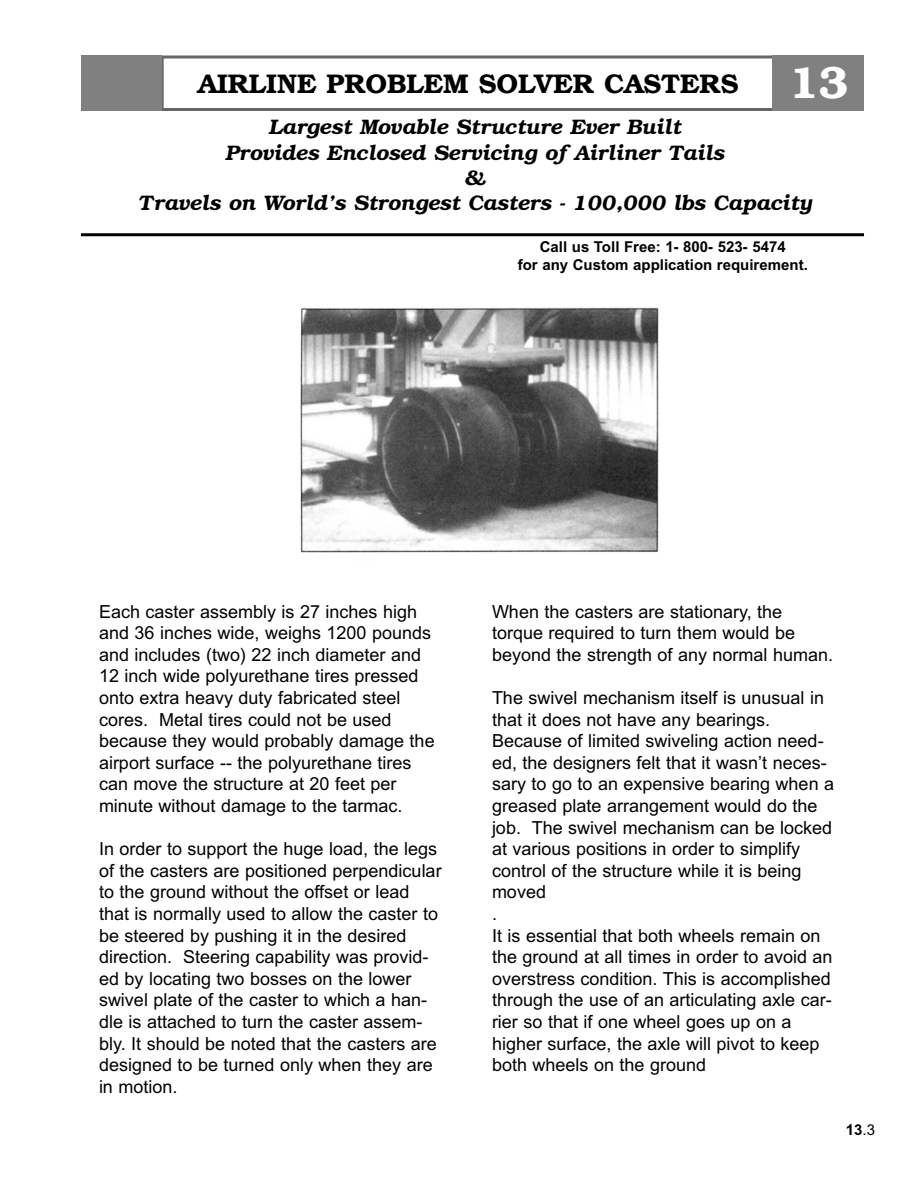
<style>
.page{position:relative;width:918px;height:1188px;background:#fff}
.page>*{position:absolute;margin:0;border:0;box-sizing:border-box;transform-origin:0 0}
.t1{font:600 27px "Bookman";color:#000}
.t2{font:italic 600 21px/25.2px "Bookman";color:#000;text-align:center}
.t3{font:18px/21.6px "Arial";color:#000}
.t4{font:700 15px/18px "Arial";color:#000;text-align:center}
.s1{font-size:45px;color:#fff}
.s2{font-weight:400}
</style>
<div class="page">
<svg style="left:81px;top:55px;width:783px;height:498px"></svg>
<h1 class="t1" style="left:198px;top:68px;width:652px">AIRLINE PROBLEM SOLVER CASTERS <span class="s1">13</span></h1>
<p class="t2" style="left:138px;top:114px;width:675px">Largest Movable Structure Ever Built<br>Provides Enclosed Servicing of Airliner Tails<br>&amp;<br>Travels on World’s Strongest Casters - 100,000 lbs Capacity</p>
<p class="t4" style="left:518px;top:238px;width:292px">Call us Toll Free: 1- 800- 523- 5474<br>for any Custom application requirement.</p>
<p class="t3" style="left:99px;top:601px;width:337px">Each caster assembly is 27 inches high and 36 inches wide, weighs 1200 pounds and includes (two) 22 inch diameter and 12 inch wide polyurethane tires pressed onto extra heavy duty fabricated steel cores. Metal tires could not be used because they would probably damage the airport surface -- the polyurethane tires can move the structure at 20 feet per minute without damage to the tarmac.</p>
<p class="t3" style="left:99px;top:838px;width:344px">In order to support the huge load, the legs of the casters are positioned perpendicular to the ground without the offset or lead that is normally used to allow the caster to be steered by pushing it in the desired direction. Steering capability was provid&shy;ed by locating two bosses on the lower swivel plate of the caster to which a han&shy;dle is attached to turn the caster assem&shy;bly. It should be noted that the casters are designed to be turned only when they are in motion.</p>
<p class="t3" style="left:492px;top:601px;width:343px">When the casters are stationary, the torque required to turn them would be beyond the strength of any normal human.</p>
<p class="t3" style="left:492px;top:687px;width:344px">The swivel mechanism itself is unusual in that it does not have any bearings.<br>Because of limited swiveling action need&shy;ed, the designers felt that it wasn’t neces&shy;sary to go to an expensive bearing when a greased plate arrangement would do the job. The swivel mechanism can be locked at various positions in order to simplify control of the structure while it is being moved<br>.<br>It is essential that both wheels remain on the ground at all times in order to avoid an overstress condition. This is accomplished through the use of an articulating axle car&shy;rier so that if one wheel goes up on a higher surface, the axle will pivot to keep both wheels on the ground</p>
<p class="t4" style="left:846px;top:1121px;width:31px">13<span class="s2">.3</span></p>
</div>
